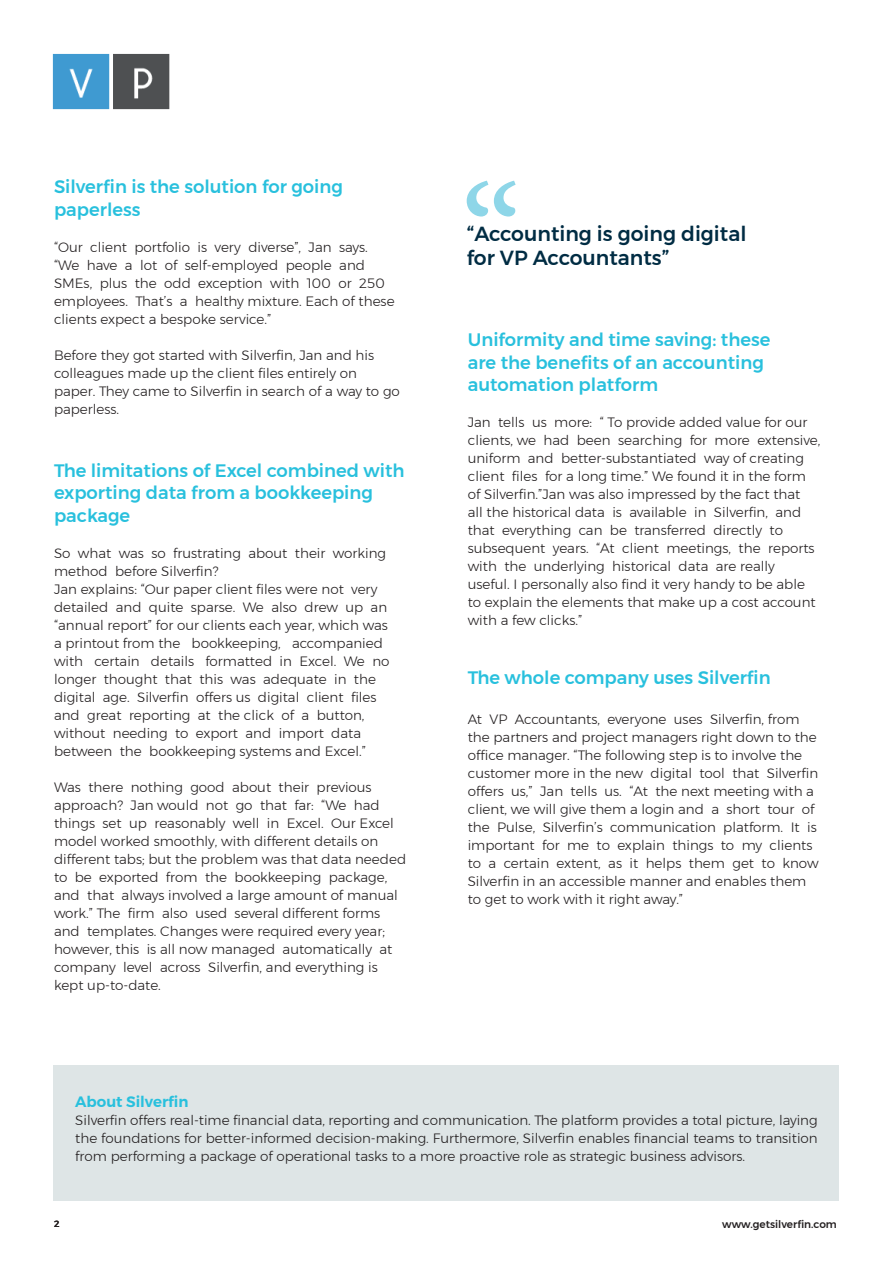
<style>
.page{position:relative;width:893px;height:1263px;background:#fff}
.page>*{position:absolute;margin:0;border:0;box-sizing:border-box;transform-origin:0 0}
.t1{font:500 20.4px/24.5px "Montserrat";color:#002c43}
.t2{font:500 18px/22.5px "Montserrat";color:#28c0dd}
.t3{font:600 15px "Montserrat";color:#28c0dd}
.t4{font:300 13.5px/18px "Montserrat";color:#231f20}
.t5{font:500 10.5px "Montserrat";color:#231f20}
.t6{font:500 9px "Montserrat";color:#231f20}
</style>
<div class="page">
<div style="left:54px;top:1064px;width:785px;height:136px;background:#dee5e6"></div>
<svg style="left:467px;top:181px;width:49px;height:36px"></svg>
<img style="left:52px;top:53px;width:118px;height:57px">
<h2 class="t2" style="left:54px;top:175px;width:291px">Silverfin is the solution for going paperless</h2>
<p class="t4" style="left:54px;top:238px;width:342px">“Our client portfolio is very diverse”, Jan says. “We have a lot of self-employed people and SMEs, plus the odd exception with 100 or 250 employees. That’s a healthy mixture. Each of these clients expect a bespoke service.”</p>
<p class="t4" style="left:54px;top:346px;width:347px">Before they got started with Silverfin, Jan and his colleagues made up the client files entirely on paper. They came to Silverfin in search of a way to go paperless.</p>
<h2 class="t2" style="left:54px;top:459px;width:352px">The limitations of Excel combined with exporting data from a bookkeeping package</h2>
<p class="t4" style="left:54px;top:544px;width:337px">So what was so frustrating about their working method before Silverfin?<br>Jan explains: “Our paper client files were not very detailed and quite sparse. We also drew up an “annual report” for our clients each year, which was a printout from the bookkeeping, accompanied with certain details formatted in Excel. We no longer thought that this was adequate in the digital age. Silverfin offers us digital client files and great reporting at the click of a button, without needing to export and import data between the bookkeeping systems and Excel.”</p>
<p class="t4" style="left:54px;top:778px;width:354px">Was there nothing good about their previous approach? Jan would not go that far: “We had things set up reasonably well in Excel. Our Excel model worked smoothly, with different details on different tabs; but the problem was that data needed to be exported from the bookkeeping package, and that always involved a large amount of manual work.” The firm also used several different forms and templates. Changes were required every year; however, this is all now managed automatically at company level across Silverfin, and everything is kept up-to-date.</p>
<h1 class="t1" style="left:467px;top:221px;width:281px">“Accounting is going digital for VP Accountants”</h1>
<h2 class="t2" style="left:468px;top:329px;width:304px">Uniformity and time saving: these are the benefits of an accounting automation platform</h2>
<p class="t4" style="left:468px;top:413px;width:354px">Jan tells us more: “ To provide added value for our clients, we had been searching for more extensive, uniform and better-substantiated way of creating client files for a long time.” We found it in the form of Silverfin.”Jan was also impressed by the fact that<br>all the historical data is available in Silverfin, and that everything can be transferred directly to subsequent years. “At client meetings, the reports with the underlying historical data are really useful. I personally also find it very handy to be able to explain the elements that make up a cost account with a few clicks.”</p>
<h2 class="t2" style="left:468px;top:666px;width:304px">The whole company uses Silverfin</h2>
<p class="t4" style="left:468px;top:710px;width:352px">At VP Accountants, everyone uses Silverfin, from the partners and project managers right down to the office manager. “The following step is to involve the customer more in the new digital tool that Silverfin offers us,” Jan tells us. “At the next meeting with a client, we will give them a login and a short tour of the Pulse, Silverfin’s communication platform. It is important for me to explain things to my clients to a certain extent, as it helps them get to know Silverfin in an accessible manner and enables them to get to work with it right away.”</p>
<p class="t3" style="left:75px;top:1089px;width:115px">About Silverfin</p>
<p class="t4" style="left:75px;top:1111px;width:744px;text-align:justify">Silverfin offers real-time financial data, reporting and communication. The platform provides a total picture, laying the foundations for better-informed decision-making. Furthermore, Silverfin enables financial teams to transition from performing a package of operational tasks to a more proactive role as strategic business advisors.</p>
<p class="t6" style="left:54px;top:1217px;width:7px">2</p>
<p class="t5" style="left:722px;top:1216px;width:116px">www.getsilverfin.com</p>
</div>
